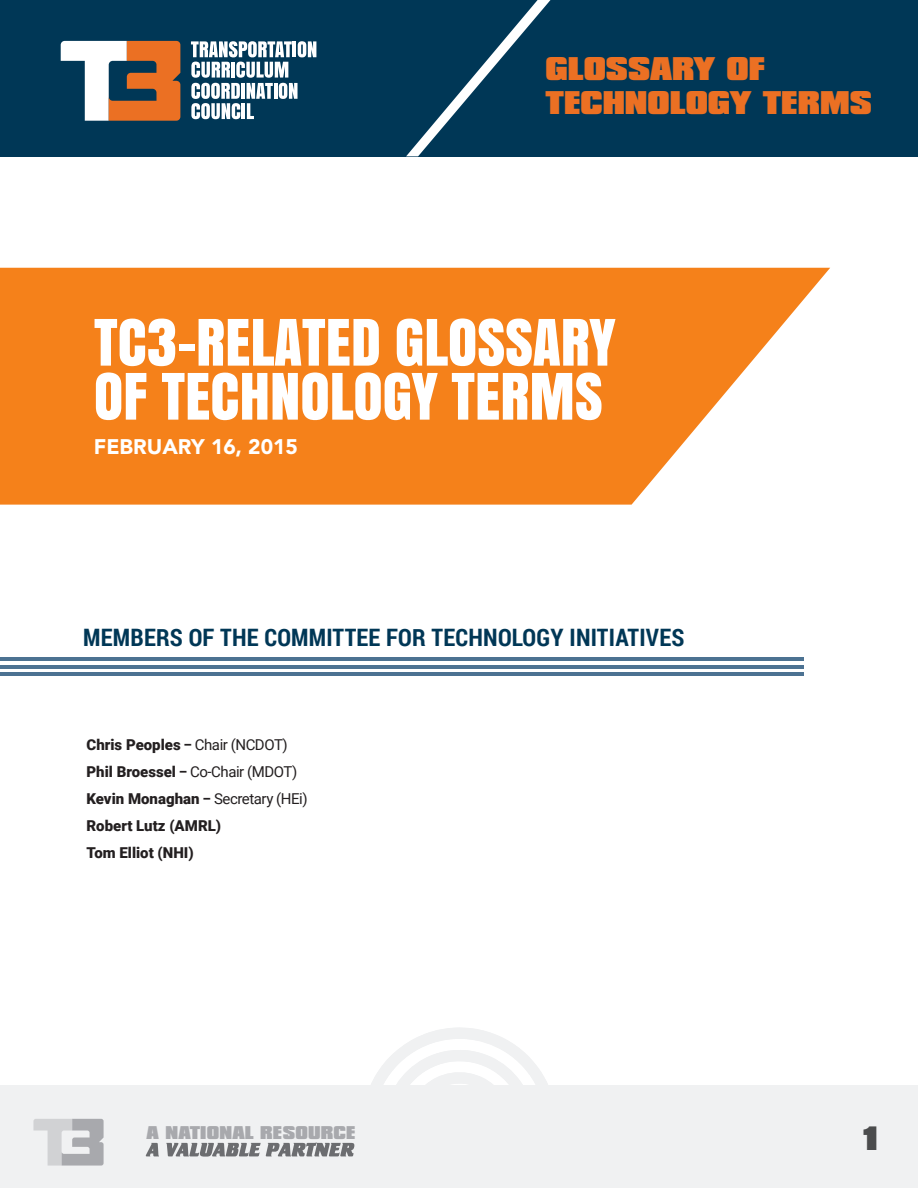
<style>
.page{position:relative;width:918px;height:1188px;background:#fff}
.page>*{position:absolute;margin:0;border:0;box-sizing:border-box;transform-origin:0 0}
.t1{font:60px "Anton";color:#fff}
.t2{font:900 28.95px "Compacta BT";color:#4b4c4d}
.t3{font:900 28.2px/33.8px "Compacta BT";color:#eb7023}
.t4{font:700 24px "Roboto Condensed";letter-spacing:.01em;color:#003756}
.t5{font:900 21px "Avenir LT Std";color:#fff}
.t6{font:900 15.9px "Compacta BT";letter-spacing:.01em;color:#a8a9ad}
.t7{font:900 15px "Roboto";color:#231f20}
.t8{font:15px "Roboto";letter-spacing:-.03em;color:#231f20}
.s1{font-family:"Roboto Condensed";font-weight:700}
.s2{font-weight:400}
.s3{font-weight:900}
</style>
<div class="page">
<svg style="left:0;top:268px;width:830px;height:237px;background:#f69035"></svg>
<hr style="left:0;top:657px;width:803px;height:4px;background:#4c7292">
<hr style="left:0;top:665px;width:803px;height:3px;background:#4c7292">
<hr style="left:0;top:673px;width:803px;height:3px;background:#4c7292">
<svg style="left:371px;top:1027px;width:177px;height:58px"></svg>
<div style="left:0;top:1085px;width:918px;height:103px;background:#f0f1f2"></div>
<svg style="left:146px;top:1142px;width:208px;height:15px"></svg>
<div style="left:0;top:0;width:918px;height:156px;background:#003756"></div>
<svg style="left:406px;top:0;width:145px;height:156px"></svg>
<svg style="left:191px;top:41px;width:125px;height:78px"></svg>
<svg style="left:61px;top:41px;width:119px;height:80px"></svg>
<svg style="left:33px;top:1119px;width:71px;height:47px"></svg>
<h3 class="t3" style="left:545px;top:52px;width:328px">GLOSSARY OF<br>TECHNOLOGY TERMS</h3>
<p class="t1" style="left:94px;top:295px;width:523px">TC3-RELATED GLOSSARY</p>
<p class="t1" style="left:94px;top:349px;width:510px">OF TECHNOLOGY TERMS</p>
<p class="t5" style="left:94px;top:434px;width:206px">FEBRUARY 16, 2015</p>
<p class="t4" style="left:83px;top:621px;width:603px">MEMBERS OF THE COMMITTEE FOR TECHNOLOGY INITIATIVES</p>
<p class="t7" style="left:87px;top:734px;width:203px">Chris Peoples <span class="s1">–</span> <span class="s2">Chair (NCDOT)</span></p>
<p class="t8" style="left:87px;top:761px;width:212px"><span class="s3">Phil Broessel</span> <span class="s1">–</span> Co-Chair (MDOT)</p>
<p class="t8" style="left:87px;top:788px;width:223px"><span class="s3">Kevin Monaghan</span> <span class="s1">–</span> Secretary (HEi)</p>
<p class="t7" style="left:87px;top:815px;width:136px">Robert Lutz (AMRL)</p>
<p class="t7" style="left:87px;top:842px;width:109px">Tom Elliot (NHI)</p>
<p class="t6" style="left:147px;top:1123px;width:210px">A NATIONAL RESOURCE</p>
<p class="t2" style="left:864px;top:1121px;width:16px">1</p>
</div>
